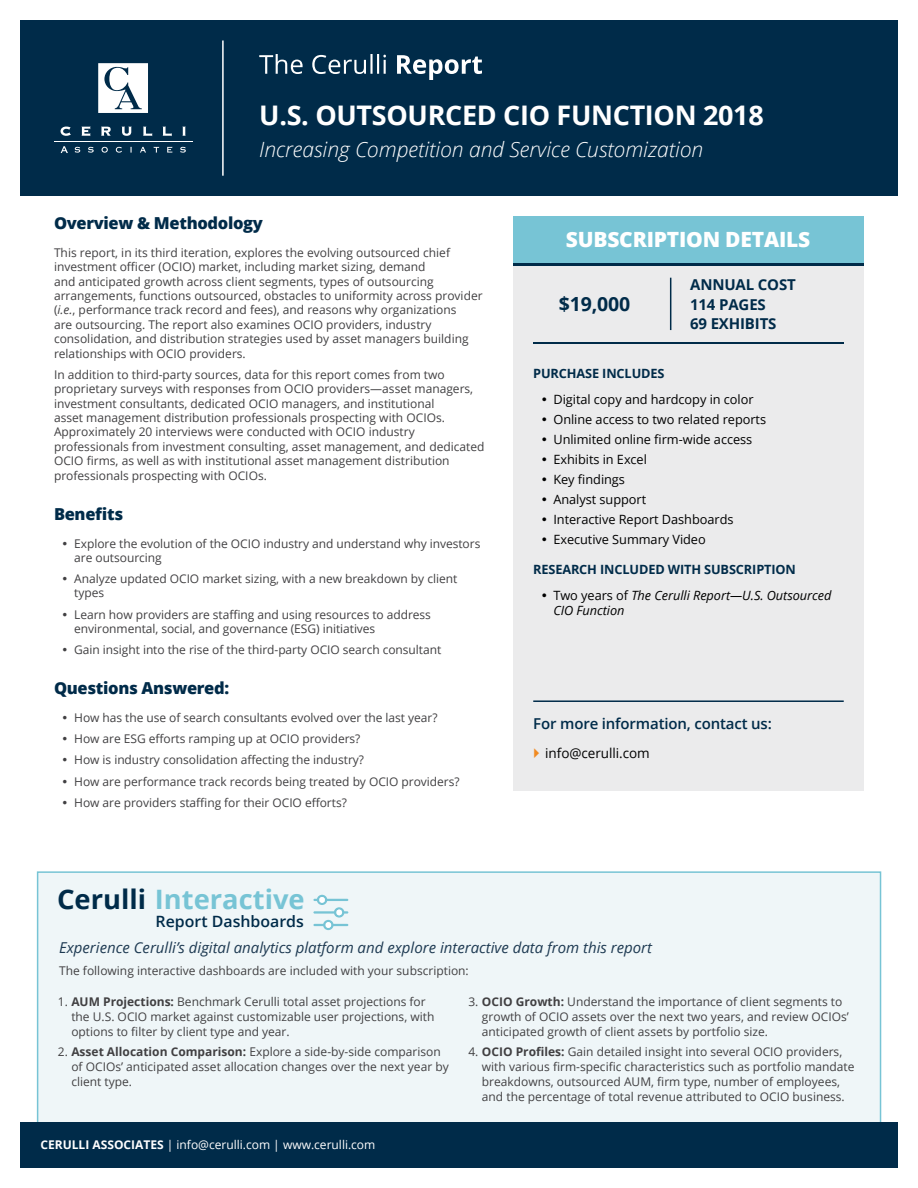
<style>
.page{position:relative;width:918px;height:1188px;background:#fff}
.page>*{position:absolute;margin:0;border:0;box-sizing:border-box;transform-origin:0 0}
.t1{font:700 27px "Open Sans";letter-spacing:-.01em;color:#fff}
.t2{font:700 26.7px "Open Sans";color:#77c4d5}
.t3{font:italic 300 21px "Open Sans";color:#fff}
.t4{font:800 21px "Open Sans";letter-spacing:-.01em;color:#fff}
.t5{font:700 19.5px "Open Sans";color:#002b49}
.t6{font:800 16.5px "Open Sans";letter-spacing:-.02em;color:#002b49}
.t7{font:600 15.6px "Open Sans";color:#002b49}
.t8{font:italic 15px "Open Sans";color:#1e3a52}
.t9{font:600 15px "Open Sans";letter-spacing:-.01em;color:#002b49}
.t10{font:700 15px/19.5px "Open Sans";letter-spacing:-.01em;color:#002b49}
.t11{font:13.5px "Open Sans";letter-spacing:-.005em;color:#000}
.t12{font:12.75px/20px "Open Sans";letter-spacing:-.005em;color:#000}
.t13{font:700 12.75px/26.7px "Open Sans";letter-spacing:-.01em;color:#002b49}
.t14{font:italic 12.75px "Open Sans";letter-spacing:-.005em;color:#000}
.t15{font:12px/14.4px "Open Sans";color:#414042}
.t16{font:12px "Open Sans";color:#fff}
.s1{font-style:italic}
.s2{font-size:27px;color:#002b49}
.s3{color:#002b49}
.s4{font-weight:400;color:#000}
.s5{font-weight:400;font-style:italic;color:#000}
.s6{font-weight:700}
</style>
<div class="page">
<div style="left:20px;top:20px;width:878px;height:176px;background:#002b49"></div>
<hr style="left:222px;top:40px;width:2px;height:136px;background:#fff">
<svg style="left:61px;top:127px;width:10px;height:9px"></svg>
<svg style="left:81px;top:126px;width:9px;height:10px"></svg>
<svg style="left:101px;top:127px;width:10px;height:9px"></svg>
<svg style="left:122px;top:127px;width:10px;height:9px"></svg>
<svg style="left:143px;top:127px;width:9px;height:9px"></svg>
<svg style="left:163px;top:127px;width:9px;height:9px"></svg>
<svg style="left:182px;top:127px;width:4px;height:9px"></svg>
<hr style="left:54px;top:141px;width:138px;height:1px;background:#fff">
<svg style="left:61px;top:146px;width:7px;height:7px"></svg>
<svg style="left:75px;top:147px;width:5px;height:6px"></svg>
<svg style="left:88px;top:147px;width:6px;height:6px"></svg>
<svg style="left:102px;top:147px;width:6px;height:6px"></svg>
<svg style="left:116px;top:147px;width:6px;height:6px"></svg>
<svg style="left:130px;top:147px;width:2px;height:6px"></svg>
<svg style="left:140px;top:147px;width:6px;height:6px"></svg>
<svg style="left:154px;top:147px;width:5px;height:6px"></svg>
<svg style="left:167px;top:147px;width:5px;height:6px"></svg>
<svg style="left:180px;top:147px;width:6px;height:6px"></svg>
<svg style="left:98px;top:63px;width:50px;height:50px;background:#dde2e6"></svg>
<svg style="left:259px;top:54px;width:223px;height:26px"></svg>
<div style="left:38px;top:872px;width:843px;height:266px;background:#eff6f8"></div>
<svg style="left:313px;top:895px;width:35px;height:35px"></svg>
<div style="left:20px;top:1122px;width:878px;height:46px;background:#002b49"></div>
<div style="left:513px;top:262px;width:351px;height:529px;background:#ebebec"></div>
<svg style="left:513px;top:262px;width:351px;height:4px"></svg>
<hr style="left:533px;top:342px;width:311px;height:2px;background:#002b49">
<div style="left:513px;top:216px;width:351px;height:46px;background:#77c4d5"></div>
<hr style="left:670px;top:278px;width:1px;height:52px;background:#002b49">
<hr style="left:533px;top:700px;width:311px;height:2px;background:#002b49">
<h1 class="t1" style="left:259px;top:96px;width:506px">U.S. OUTSOURCED CIO FUNCTION 2018</h1>
<h3 class="t3" style="left:259px;top:135px;width:446px">Increasing Competition and Service Customization</h3>
<h3 class="t6" style="left:54px;top:210px;width:210px">Overview &amp; Methodology</h3>
<p class="t15" style="left:54px;top:245px;width:430px">This report, in its third iteration, explores the evolving outsourced chief investment officer (OCIO) market, including market sizing, demand<br>and anticipated growth across client segments, types of outsourcing arrangements, functions outsourced, obstacles to uniformity across provider (<span class="s1">i.e.</span>, performance track record and fees), and reasons why organizations<br>are outsourcing. The report also examines OCIO providers, industry consolidation, and distribution strategies used by asset managers building relationships with OCIO providers.</p>
<p class="t15" style="left:54px;top:367px;width:432px">In addition to third-party sources, data for this report comes from two proprietary surveys with responses from OCIO providers—asset managers, investment consultants, dedicated OCIO managers, and institutional<br>asset management distribution professionals prospecting with OCIOs.<br>Approximately 20 interviews were conducted with OCIO industry professionals from investment consulting, asset management, and dedicated OCIO firms, as well as with institutional asset management distribution professionals prospecting with OCIOs.</p>
<h3 class="t6" style="left:54px;top:501px;width:71px">Benefits</h3>
<p class="t15" style="left:74px;top:536px;width:408px">Explore the evolution of the OCIO industry and understand why investors are outsourcing</p>
<p class="t15" style="left:74px;top:571px;width:385px">Analyze updated OCIO market sizing, with a new breakdown by client types</p>
<p class="t15" style="left:74px;top:607px;width:358px">Learn how providers are staffing and using resources to address environmental, social, and governance (ESG) initiatives</p>
<p class="t15" style="left:74px;top:642px;width:369px">Gain insight into the rise of the third-party OCIO search consultant</p>
<h3 class="t6" style="left:54px;top:676px;width:177px">Questions Answered:</h3>
<p class="t15" style="left:74px;top:707px;width:387px;line-height:21.1px">How has the use of search consultants evolved over the last year?<br>How are ESG efforts ramping up at OCIO providers?<br>How is industry consolidation affecting the industry?<br>How are performance track records being treated by OCIO providers?<br>How are providers staffing for their OCIO efforts?</p>
<h2 class="t2" style="left:57px;top:881px;width:249px"><span class="s2">C</span><span class="s3">erulli</span> Interactive</h2>
<h3 class="t7" style="left:156px;top:910px;width:150px">Report Dashboards</h3>
<h3 class="t4" style="left:566px;top:224px;width:246px">SUBSCRIPTION DETAILS</h3>
<h3 class="t5" style="left:559px;top:290px;width:73px">$19,000</h3>
<p class="t10" style="left:690px;top:275px;width:107px">ANNUAL COST<br>114 PAGES<br>69 EXHIBITS</p>
<p class="t13" style="left:533px;top:359px;width:133px">PURCHASE INCLUDES</p>
<p class="t12" style="left:553px;top:389px;width:214px">Digital copy and hardcopy in color<br>Online access to two related reports<br>Unlimited online firm-wide access<br>Exhibits in Excel<br>Key findings<br>Analyst support<br>Interactive Report Dashboards<br>Executive Summary Video</p>
<p class="t13" style="left:553px;top:555px;width:280px;text-indent:-20px">RESEARCH INCLUDED WITH SUBSCRIPTION<br><span class="s4">Two years of</span> <span class="s5">The Cerulli Report—U.S. Outsourced</span></p>
<p class="t14" style="left:553px;top:602px;width:73px">CIO Function</p>
<p class="t9" style="left:533px;top:713px;width:240px">For more information, contact us:</p>
<p class="t11" style="left:545px;top:744px;width:106px">info@cerulli.com</p>
<p class="t8" style="left:59px;top:937px;width:594px">Experience Cerulli’s digital analytics platform and explore interactive data from this report</p>
<p class="t15" style="left:59px;top:963px;width:411px">The following interactive dashboards are included with your subscription:</p>
<p class="t15" style="left:71px;top:994px;width:365px;line-height:15px;text-indent:-14px">1. <span class="s6">AUM Projections:</span> Benchmark Cerulli total asset projections for the U.S. OCIO market against customizable user projections, with options to filter by client type and year.</p>
<p class="t15" style="left:71px;top:1044px;width:379px;line-height:15px;text-indent:-14px">2. <span class="s6">Asset Allocation Comparison:</span> Explore a side-by-side comparison of OCIOs’ anticipated asset allocation changes over the next year by client type.</p>
<p class="t16" style="left:40px;top:1137px;width:336px"><span class="s6">CERULLI ASSOCIATES</span> | info@cerulli.com | www.cerulli.com</p>
<p class="t15" style="left:482px;top:994px;width:368px;line-height:15px;text-indent:-14px">3. <span class="s6">OCIO Growth:</span> Understand the importance of client segments to growth of OCIO assets over the next two years, and review OCIOs’ anticipated growth of client assets by portfolio size.</p>
<p class="t15" style="left:482px;top:1044px;width:374px;line-height:15px;text-indent:-14px">4. <span class="s6">OCIO Profiles:</span> Gain detailed insight into several OCIO providers, with various firm-specific characteristics such as portfolio mandate breakdowns, outsourced AUM, firm type, number of employees, and the percentage of total revenue attributed to OCIO business.</p>
</div>
